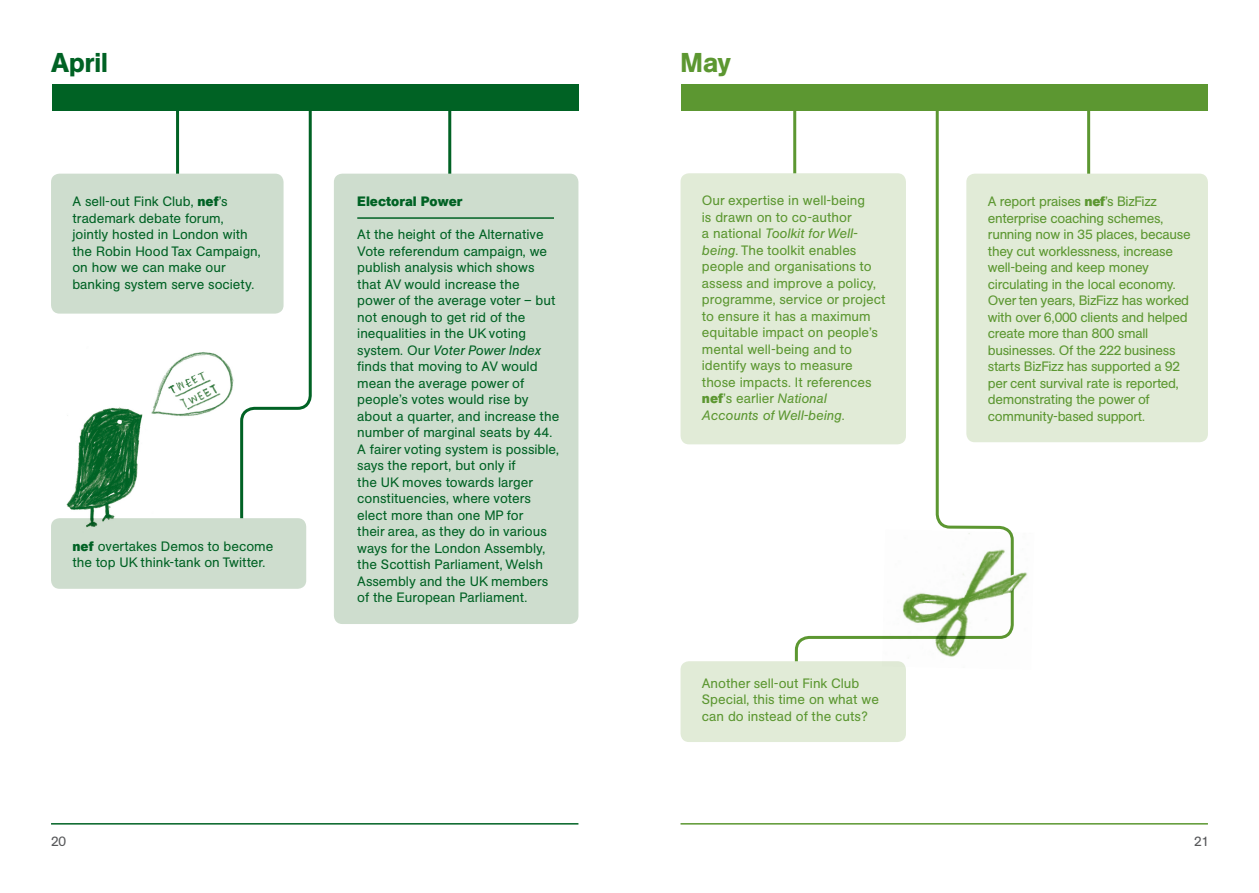
<style>
.page{position:relative;width:1259px;height:893px;background:#fff}
.page>*{position:absolute;margin:0;border:0;box-sizing:border-box;transform-origin:0 0}
.t1{font:500 27px "AG Book BQ";color:#006224}
.t2{font:500 27px "AG Book BQ";color:#5c9731}
.t3{font:13.5px/16.5px "AG Book BQ";color:#006224}
.t4{font:13.5px/16.5px "AG Book BQ";color:#5c9731}
.t5{font:13.5px/16.5px "AG Book BQ";letter-spacing:-.02em;color:#5c9731}
.t6{font:700 13.5px "AG Book BQ";color:#006224}
.t7{font:13.5px "AG Book BQ";color:#57585a}
.s1{font-weight:700}
.s2{font-style:italic}
</style>
<div class="page">
<div style="left:52px;top:84px;width:526px;height:27px;background:#006224"></div>
<hr style="left:51px;top:823px;width:527px;height:2px;background:#006224">
<hr style="left:680px;top:823px;width:528px;height:2px;background:#5c9731">
<div style="left:681px;top:84px;width:527px;height:27px;background:#5c9731"></div>
<hr style="left:176px;top:106px;width:3px;height:75px;background:#006224">
<hr style="left:1087px;top:106px;width:3px;height:75px;background:#5c9731">
<svg style="left:793px;top:111px;width:222px;height:550px"></svg>
<hr style="left:448px;top:106px;width:3px;height:75px;background:#006224">
<div style="left:51px;top:174px;width:232px;height:140px;background:#ceddce;border-radius:9px"></div>
<div style="left:680px;top:661px;width:226px;height:81px;background:#e1ebd7;border-radius:9px"></div>
<div style="left:966px;top:174px;width:242px;height:268px;background:#e1ebd7;border-radius:9px"></div>
<div style="left:680px;top:173px;width:226px;height:271px;background:#e1ebd7;border-radius:9px"></div>
<div style="left:334px;top:174px;width:244px;height:450px;background:#ceddce;border-radius:9px"></div>
<svg style="left:239px;top:111px;width:73px;height:421px"></svg>
<div style="left:51px;top:518px;width:255px;height:71px;background:#ceddce;border-radius:9px"></div>
<img style="left:882px;top:529px;width:145px;height:139px">
<img style="left:51px;top:347px;width:245px;height:181px">
<hr style="left:357px;top:217px;width:197px;height:2px;background:#006224">
<p class="t1" style="left:51px;top:47px;width:58px">April</p>
<p class="t2" style="left:680px;top:47px;width:52px">May</p>
<p class="t3" style="left:72px;top:193px;width:190px">A sell-out Fink Club, <span class="s1">nef</span>’s trademark debate forum, jointly hosted in London with the Robin Hood Tax Campaign, on how we can make our banking system serve society.</p>
<p class="t3" style="left:72px;top:538px;width:202px"><span class="s1">nef</span> overtakes Demos to become the top UK think-tank on Twitter.</p>
<p class="t6" style="left:357px;top:193px;width:107px">Electoral Power</p>
<p class="t3" style="left:357px;top:226px;width:203px">At the height of the Alternative<br>Vote referendum campaign, we publish analysis which shows that AV would increase the power of the average voter – but not enough to get rid of the inequalities in the UK voting system. Our <span class="s2">Voter Power Index </span>finds that moving to AV would mean the average power of people’s votes would rise by about a quarter, and increase the number of marginal seats by 44.<br>A fairer voting system is possible, says the report, but only if<br>the UK moves towards larger constituencies, where voters elect more than one MP for<br>their area, as they do in various ways for the London Assembly, the Scottish Parliament, Welsh<br>Assembly and the UK members of the European Parliament.</p>
<p class="t4" style="left:702px;top:193px;width:185px">Our expertise in well-being<br>is drawn on to co-author<br>a national <span class="s2">Toolkit for Well&shy;being</span>. The toolkit enables people and organisations to assess and improve a policy, programme, service or project to ensure it has a maximum equitable impact on people’s mental well-being and to identify ways to measure those impacts. It references <span class="s1">nef</span>’s earlier <span class="s2">National<br>Accounts of Well-being</span>.</p>
<p class="t4" style="left:702px;top:675px;width:179px">Another sell-out Fink Club<br>Special, this time on what we can do instead of the cuts?</p>
<p class="t5" style="left:988px;top:193px;width:204px">A report praises <span class="s1">nef</span>’s BizFizz enterprise coaching schemes, running now in 35 places, because they cut worklessness, increase well-being and keep money circulating in the local economy.<br>Over ten years, BizFizz has worked with over 6,000 clients and helped create more than 800 small businesses. Of the 222 business starts BizFizz has supported a 92 per cent survival rate is reported, demonstrating the power of community-based support.</p>
<p class="t7" style="left:51px;top:834px;width:17px">20</p>
<p class="t7" style="left:1194px;top:834px;width:16px">21</p>
</div>
